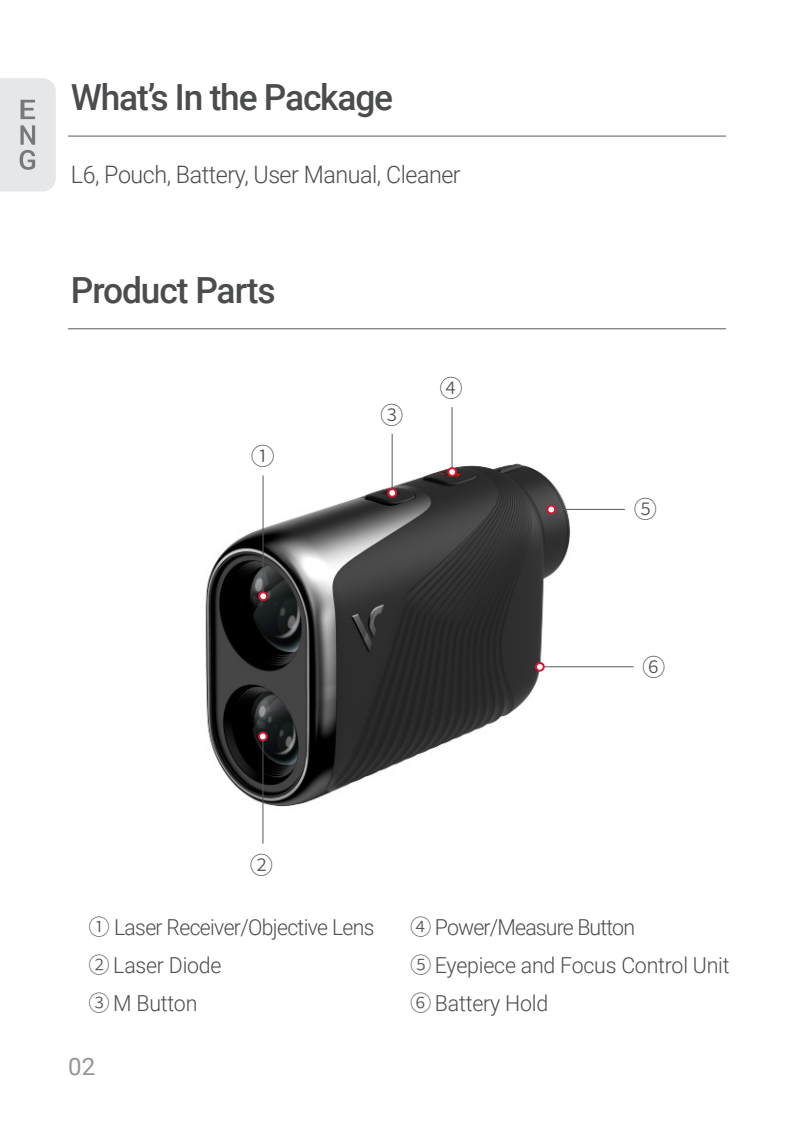
<style>
.page{position:relative;width:794px;height:1134px;background:#fff}
.page>*{position:absolute;margin:0;border:0;box-sizing:border-box;transform-origin:0 0}
.t1{font:500 36px "Roboto";letter-spacing:-.035em;color:#4b4c4d}
.t2{font:300 24px "Roboto";letter-spacing:-.02em;color:#4b4c4d}
.t3{font:300 24px "Noto Sans KR";color:#4b4c4d}
.t4{font:24px "Roboto";color:#939598}
.t5{font:300 22px "Roboto";letter-spacing:-.02em;color:#4b4c4d}
.t6{font:300 22px "Roboto";letter-spacing:-.02em;color:#4b4c4d;scale:.96 1}
.t7{font:300 22px "Roboto";letter-spacing:-.04em;color:#4b4c4d}
.s1{font-family:"Noto Sans KR"}
</style>
<div class="page">
<img style="left:205px;top:463px;width:384px;height:344px">
<svg style="left:0;top:78px;width:56px;height:114px;background:#dedfe1"></svg>
<hr style="left:68px;top:135px;width:658px;height:2px;background:#57585a">
<hr style="left:68px;top:328px;width:658px;height:1px;background:#57585a">
<hr style="left:262px;top:475px;width:2px;height:122px;background:#57585a">
<hr style="left:391px;top:434px;width:2px;height:59px;background:#57585a">
<hr style="left:451px;top:407px;width:2px;height:69px;background:#57585a">
<hr style="left:262px;top:736px;width:2px;height:108px;background:#57585a">
<hr style="left:539px;top:666px;width:94px;height:1px;background:#57585a">
<hr style="left:551px;top:509px;width:74px;height:1px;background:#57585a">
<svg style="left:258px;top:591px;width:10px;height:10px"></svg>
<svg style="left:260px;top:593px;width:6px;height:6px"></svg>
<svg style="left:387px;top:488px;width:10px;height:10px"></svg>
<svg style="left:389px;top:490px;width:6px;height:6px"></svg>
<div style="left:447px;top:467px;width:10px;height:10px;background:#d7162e;border-radius:50%"></div>
<svg style="left:449px;top:469px;width:6px;height:6px"></svg>
<svg style="left:258px;top:732px;width:10px;height:9px"></svg>
<svg style="left:260px;top:734px;width:6px;height:5px"></svg>
<svg style="left:535px;top:662px;width:10px;height:10px"></svg>
<svg style="left:537px;top:664px;width:6px;height:6px"></svg>
<svg style="left:546px;top:504px;width:10px;height:10px"></svg>
<svg style="left:548px;top:507px;width:6px;height:5px"></svg>
<p class="t1" style="left:71px;top:72px;width:324px">What’s In the Package</p>
<p class="t2" style="left:71px;top:158px;width:391px">L6, Pouch, Battery, User Manual, Cleaner</p>
<p class="t1" style="left:71px;top:265px;width:206px">Product Parts</p>
<p class="t3" style="left:251px;top:443px;width:25px">①</p>
<p class="t3" style="left:380px;top:402px;width:25px">③</p>
<p class="t3" style="left:439px;top:375px;width:25px">④</p>
<p class="t3" style="left:634px;top:495px;width:25px">⑤</p>
<p class="t3" style="left:642px;top:654px;width:25px">⑥</p>
<p class="t3" style="left:250px;top:852px;width:25px">②</p>
<p class="t6" style="left:88px;top:911px;width:299px"><span class="s1">①</span> Laser Receiver/Objective Lens</p>
<p class="t5" style="left:88px;top:949px;width:135px"><span class="s1">②</span> Laser Diode</p>
<p class="t5" style="left:88px;top:987px;width:110px"><span class="s1">③</span> M Button</p>
<p class="t4" style="left:68px;top:1050px;width:29px">02</p>
<p class="t7" style="left:410px;top:911px;width:226px"><span class="s1">④</span> Power/Measure Button</p>
<p class="t5" style="left:410px;top:949px;width:321px"><span class="s1">⑤</span> Eyepiece and Focus Control Unit</p>
<p class="t5" style="left:410px;top:987px;width:140px"><span class="s1">⑥</span> Battery Hold</p>
</div>
